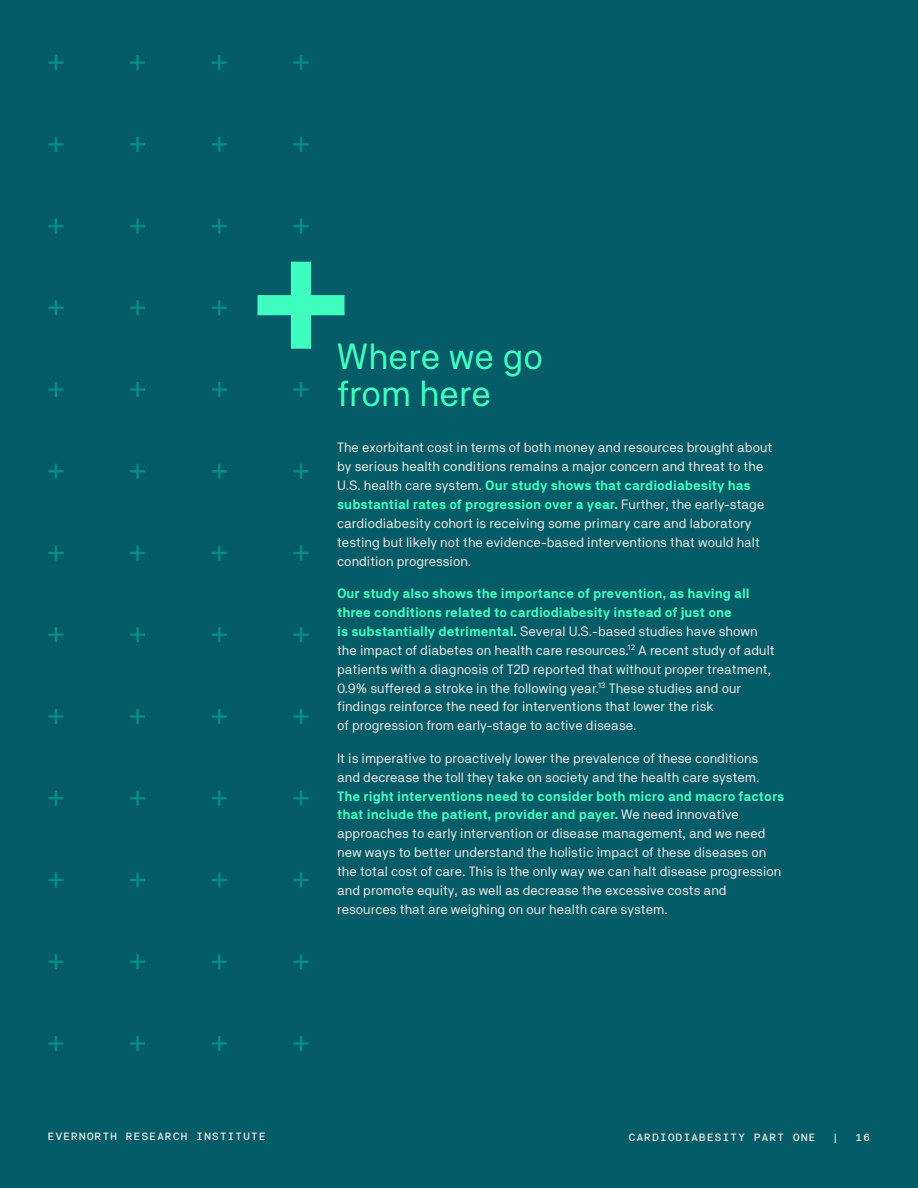
<style>
.page{position:relative;width:918px;height:1188px;background:#035c67}
.page>*{position:absolute;margin:0;border:0;box-sizing:border-box;transform-origin:0 0}
.Headline{font:36px/37.8px "NB Akademie";color:#3effc0}
.t1{font:13.5px/18.9px "NB Akademie";color:#edebe7}
.t2{font:10.5px "NB Akademie Mono";color:#edebe7}
.s1{font-weight:700;color:#3effc0}
</style>
<div class="page">
<svg style="left:48px;top:55px;width:15px;height:15px"></svg>
<svg style="left:48px;top:137px;width:15px;height:15px"></svg>
<svg style="left:48px;top:219px;width:15px;height:15px"></svg>
<svg style="left:48px;top:300px;width:15px;height:15px"></svg>
<svg style="left:48px;top:382px;width:15px;height:15px"></svg>
<svg style="left:48px;top:464px;width:15px;height:15px"></svg>
<svg style="left:48px;top:545px;width:15px;height:16px"></svg>
<svg style="left:48px;top:627px;width:15px;height:15px"></svg>
<svg style="left:48px;top:709px;width:15px;height:15px"></svg>
<svg style="left:48px;top:791px;width:15px;height:15px"></svg>
<svg style="left:48px;top:872px;width:15px;height:16px"></svg>
<svg style="left:48px;top:954px;width:15px;height:15px"></svg>
<svg style="left:48px;top:1036px;width:15px;height:15px"></svg>
<svg style="left:130px;top:55px;width:15px;height:15px"></svg>
<svg style="left:130px;top:137px;width:15px;height:15px"></svg>
<svg style="left:130px;top:219px;width:15px;height:15px"></svg>
<svg style="left:130px;top:300px;width:15px;height:15px"></svg>
<svg style="left:130px;top:382px;width:15px;height:15px"></svg>
<svg style="left:130px;top:464px;width:15px;height:15px"></svg>
<svg style="left:130px;top:545px;width:15px;height:16px"></svg>
<svg style="left:130px;top:627px;width:15px;height:15px"></svg>
<svg style="left:130px;top:709px;width:15px;height:15px"></svg>
<svg style="left:130px;top:791px;width:15px;height:15px"></svg>
<svg style="left:130px;top:872px;width:15px;height:16px"></svg>
<svg style="left:130px;top:954px;width:15px;height:15px"></svg>
<svg style="left:130px;top:1036px;width:15px;height:15px"></svg>
<svg style="left:212px;top:55px;width:15px;height:15px"></svg>
<svg style="left:212px;top:137px;width:15px;height:15px"></svg>
<svg style="left:212px;top:219px;width:15px;height:15px"></svg>
<svg style="left:212px;top:300px;width:15px;height:15px"></svg>
<svg style="left:212px;top:382px;width:15px;height:15px"></svg>
<svg style="left:212px;top:464px;width:15px;height:15px"></svg>
<svg style="left:212px;top:545px;width:15px;height:16px"></svg>
<svg style="left:212px;top:627px;width:15px;height:15px"></svg>
<svg style="left:212px;top:709px;width:15px;height:15px"></svg>
<svg style="left:212px;top:791px;width:15px;height:15px"></svg>
<svg style="left:212px;top:872px;width:15px;height:16px"></svg>
<svg style="left:212px;top:954px;width:15px;height:15px"></svg>
<svg style="left:212px;top:1036px;width:15px;height:15px"></svg>
<svg style="left:293px;top:55px;width:16px;height:15px"></svg>
<svg style="left:293px;top:137px;width:16px;height:15px"></svg>
<svg style="left:293px;top:219px;width:16px;height:15px"></svg>
<svg style="left:293px;top:382px;width:16px;height:15px"></svg>
<svg style="left:293px;top:464px;width:16px;height:15px"></svg>
<svg style="left:293px;top:545px;width:16px;height:16px"></svg>
<svg style="left:293px;top:627px;width:16px;height:15px"></svg>
<svg style="left:293px;top:709px;width:16px;height:15px"></svg>
<svg style="left:293px;top:791px;width:16px;height:15px"></svg>
<svg style="left:293px;top:872px;width:16px;height:16px"></svg>
<svg style="left:293px;top:954px;width:16px;height:15px"></svg>
<svg style="left:293px;top:1036px;width:16px;height:15px"></svg>
<svg style="left:257px;top:262px;width:88px;height:87px"></svg>
<h2 class="Headline" style="left:337px;top:336px;width:207px">Where we go from here</h2>
<p class="t1" style="left:337px;top:438px;width:437px">The exorbitant cost in terms of both money and resources brought about by serious health conditions remains a major concern and threat to the U.S. health care system. <span class="s1">Our study shows that cardiodiabesity has substantial rates of progression over a year.</span> Further, the early-stage cardiodiabesity cohort is receiving some primary care and laboratory testing but likely not the evidence-based interventions that would halt condition progression.</p>
<p class="t1" style="left:337px;top:584px;width:439px"><span class="s1">Our study also shows the importance of prevention, as having all three conditions related to cardiodiabesity instead of just one<br>is substantially detrimental.</span> Several U.S.-based studies have shown the impact of diabetes on health care resources.<sup>12</sup> A recent study of adult patients with a diagnosis of T2D reported that without proper treatment, 0.9% suffered a stroke in the following year.<sup>13</sup> These studies and our findings reinforce the need for interventions that lower the risk<br>of progression from early-stage to active disease.</p>
<p class="t1" style="left:337px;top:748px;width:449px">It is imperative to proactively lower the prevalence of these conditions and decrease the toll they take on society and the health care system.<br><span class="s1">The right interventions need to consider both micro and macro factors that include the patient, provider and payer.</span> We need innovative approaches to early intervention or disease management, and we need new ways to better understand the holistic impact of these diseases on the total cost of care. This is the only way we can halt disease progression and promote equity, as well as decrease the excessive costs and resources that are weighing on our health care system.</p>
<p class="t2" style="left:47px;top:1130px;width:221px">EVERNORTH RESEARCH INSTITUTE</p>
<p class="t2" style="left:628px;top:1131px;width:189px">CARDIODIABESITY PART ONE</p>
<p class="t2" style="left:832px;top:1131px;width:9px">|</p>
<p class="t2" style="left:855px;top:1131px;width:17px">16</p>
</div>
